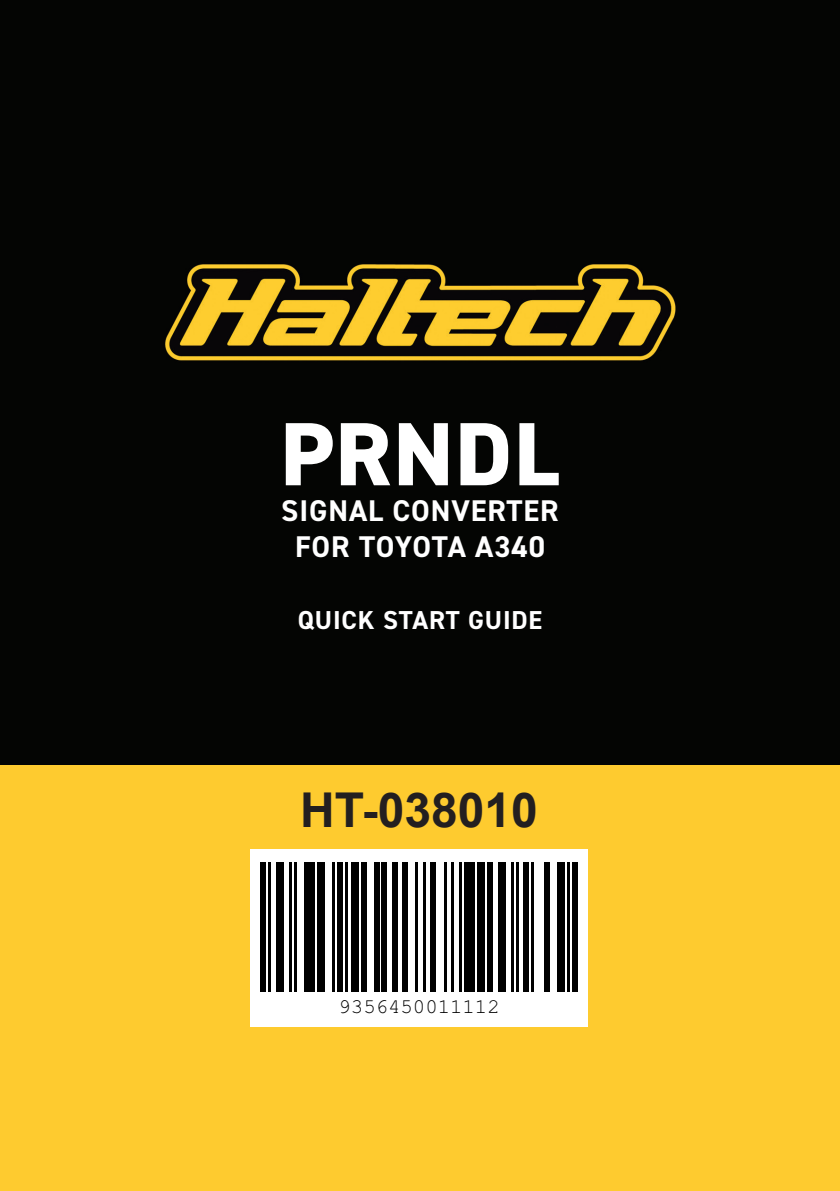
<style>
.page{position:relative;width:840px;height:1191px;background:#fff}
.page>*{position:absolute;margin:0;border:0;box-sizing:border-box;transform-origin:0 0}
.t1{font:800 90px "DIN2014";letter-spacing:.02em;color:#fff}
.t2{font:700 48px "Arial";color:#231f20}
.t3{font:700 30px "DIN2014";letter-spacing:.03em;color:#fff}
.t4{font:700 26px "DIN2014";letter-spacing:.03em;color:#fff}
.t5{font:20.6px "Helvetica";color:#000}
</style>
<div class="page">
<div style="left:0;top:0;width:839px;height:765px;background:#040503"></div>
<div style="left:0;top:765px;width:839px;height:426px;background:#fecb2f"></div>
<div style="left:250px;top:848px;width:337px;height:178px;background:#fff"></div>
<div style="left:260px;top:862px;width:5px;height:129px;background:#000"></div>
<hr style="left:268px;top:862px;width:2px;height:129px;background:#000">
<div style="left:276px;top:862px;width:7px;height:129px;background:#000"></div>
<hr style="left:288px;top:862px;width:3px;height:129px;background:#000">
<hr style="left:294px;top:862px;width:2px;height:129px;background:#000">
<div style="left:304px;top:862px;width:10px;height:129px;background:#000"></div>
<div style="left:317px;top:862px;width:8px;height:129px;background:#000"></div>
<hr style="left:332px;top:862px;width:3px;height:129px;background:#000">
<div style="left:337px;top:862px;width:6px;height:129px;background:#000"></div>
<hr style="left:345px;top:862px;width:3px;height:129px;background:#000">
<div style="left:350px;top:862px;width:8px;height:129px;background:#000"></div>
<div style="left:361px;top:862px;width:5px;height:129px;background:#000"></div>
<div style="left:374px;top:862px;width:5px;height:129px;background:#000"></div>
<div style="left:381px;top:862px;width:5px;height:129px;background:#000"></div>
<div style="left:392px;top:862px;width:5px;height:129px;background:#000"></div>
<div style="left:402px;top:862px;width:5px;height:129px;background:#000"></div>
<hr style="left:415px;top:862px;width:2px;height:129px;background:#000">
<hr style="left:423px;top:862px;width:2px;height:129px;background:#000">
<div style="left:430px;top:862px;width:5px;height:129px;background:#000"></div>
<hr style="left:443px;top:862px;width:3px;height:129px;background:#000">
<hr style="left:451px;top:862px;width:3px;height:129px;background:#000">
<hr style="left:459px;top:862px;width:2px;height:129px;background:#000">
<div style="left:464px;top:862px;width:10px;height:129px;background:#000"></div>
<div style="left:477px;top:862px;width:7px;height:129px;background:#000"></div>
<div style="left:487px;top:862px;width:5px;height:129px;background:#000"></div>
<div style="left:497px;top:862px;width:8px;height:129px;background:#000"></div>
<hr style="left:510px;top:862px;width:3px;height:129px;background:#000">
<hr style="left:515px;top:862px;width:3px;height:129px;background:#000">
<div style="left:523px;top:862px;width:5px;height:129px;background:#000"></div>
<hr style="left:531px;top:862px;width:3px;height:129px;background:#000">
<div style="left:544px;top:862px;width:5px;height:129px;background:#000"></div>
<div style="left:557px;top:862px;width:7px;height:129px;background:#000"></div>
<hr style="left:567px;top:862px;width:3px;height:129px;background:#000">
<div style="left:572px;top:862px;width:5px;height:129px;background:#000"></div>
<p class="t1" style="left:280px;top:394px;width:280px">PRNDL</p>
<p class="t3" style="left:281px;top:491px;width:279px">SIGNAL CONVERTER</p>
<p class="t3" style="left:295px;top:527px;width:251px">FOR TOYOTA A340</p>
<p class="t4" style="left:297px;top:603px;width:246px">QUICK START GUIDE</p>
<p class="t2" style="left:300px;top:778px;width:239px">HT-038010</p>
<p class="t5" style="left:338px;top:994px;width:162px">9356450011112</p>
</div>
